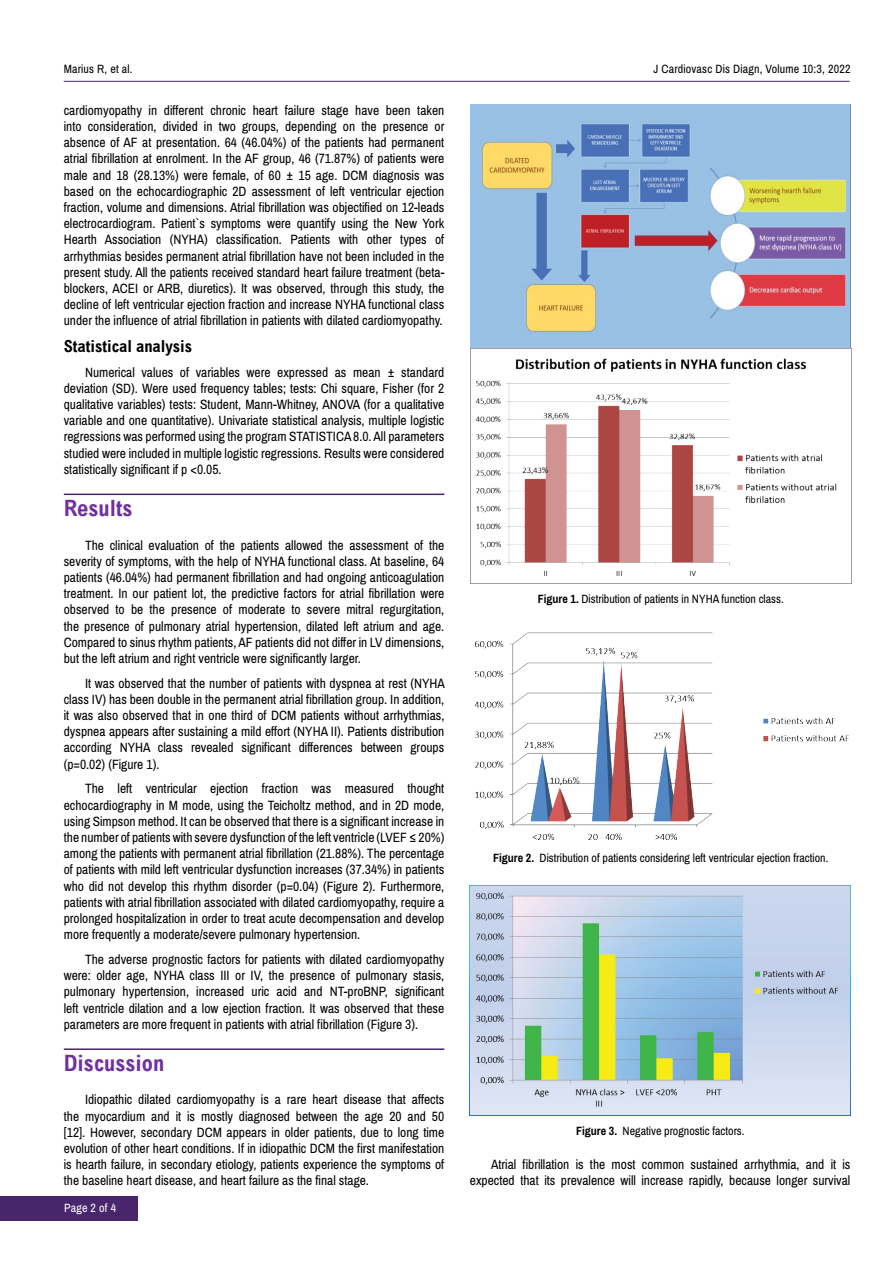
<style>
.page{position:relative;width:893px;height:1263px;background:#fff}
.page>*{position:absolute;margin:0;border:0;box-sizing:border-box;transform-origin:0 0}
.t1{font:700 condensed 22.5px "Arial";color:#7030a0}
.t2{font:700 condensed 16.5px "Arial";color:#000}
.t3{font:13.5px/16.2px "Archivo Narrow";color:#000;text-align:justify}
.t4{font:12px "Archivo Narrow";color:#000}
.t5{font:12px "Archivo Narrow";letter-spacing:.015em;color:#fff}
.s1{font-weight:700}
</style>
<div class="page">
<hr style="left:64px;top:81px;width:786px;height:1px;background:#49266c">
<div style="left:0;top:1196px;width:137px;height:24px;background:#49266c"></div>
<hr style="left:64px;top:494px;width:380px;height:1px;background:#49266c">
<hr style="left:64px;top:1048px;width:380px;height:2px;background:#49266c">
<img style="left:471px;top:105px;width:380px;height:471px">
<img style="left:474px;top:632px;width:375px;height:208px">
<img style="left:470px;top:886px;width:381px;height:230px">
<p class="t4" style="left:64px;top:61px;width:70px">Marius R, et al.</p>
<p class="t4" style="left:653px;top:61px;width:198px">J Cardiovasc Dis Diagn, Volume 10:3, 2022</p>
<p class="t3" style="left:64px;top:102px;width:382px">cardiomyopathy in different chronic heart failure stage have been taken into consideration, divided in two groups, depending on the presence or absence of AF at presentation. 64 (46.04%) of the patients had permanent atrial fibrillation at enrolment. In the AF group, 46 (71.87%) of patients were male and 18 (28.13%) were female, of 60 ± 15 age. DCM diagnosis was based on the echocardiographic 2D assessment of left ventricular ejection fraction, volume and dimensions. Atrial fibrillation was objectified on 12-leads electrocardiogram. Patient`s symptoms were quantify using the New York Hearth Association (NYHA) classification. Patients with other types of arrhythmias besides permanent atrial fibrillation have not been included in the present study. All the patients received standard heart failure treatment (beta&shy;blockers, ACEI or ARB, diuretics). It was observed, through this study, the decline of left ventricular ejection fraction and increase NYHA functional class under the influence of atrial fibrillation in patients with dilated cardiomyopathy.</p>
<p class="t2" style="left:64px;top:337px;width:130px">Statistical analysis</p>
<p class="t3" style="left:64px;top:364px;width:382px;text-indent:21px">Numerical values of variables were expressed as mean ± standard deviation (SD). Were used frequency tables; tests: Chi square, Fisher (for 2 qualitative variables) tests: Student, Mann-Whitney, ANOVA (for a qualitative variable and one quantitative). Univariate statistical analysis, multiple logistic regressions was performed using the program STATISTICA 8.0. All parameters studied were included in multiple logistic regressions. Results were considered statistically significant if p &lt;0.05.</p>
<h1 class="t1" style="left:64px;top:496px;width:70px">Results</h1>
<p class="t3" style="left:64px;top:537px;width:382px;text-indent:21px">The clinical evaluation of the patients allowed the assessment of the severity of symptoms, with the help of NYHA functional class. At baseline, 64 patients (46.04%) had permanent fibrillation and had ongoing anticoagulation treatment. In our patient lot, the predictive factors for atrial fibrillation were observed to be the presence of moderate to severe mitral regurgitation, the presence of pulmonary atrial hypertension, dilated left atrium and age.<br>Compared to sinus rhythm patients, AF patients did not differ in LV dimensions, but the left atrium and right ventricle were significantly larger.</p>
<p class="t3" style="left:64px;top:675px;width:383px;text-indent:21px">It was observed that the number of patients with dyspnea at rest (NYHA class IV) has been double in the permanent atrial fibrillation group. In addition, it was also observed that in one third of DCM patients without arrhythmias, dyspnea appears after sustaining a mild effort (NYHA II). Patients distribution according NYHA class revealed significant differences between groups (p=0.02) (Figure 1).</p>
<p class="t3" style="left:64px;top:781px;width:382px;text-indent:21px">The left ventricular ejection fraction was measured thought echocardiography in M mode, using the Teicholtz method, and in 2D mode, using Simpson method. It can be observed that there is a significant increase in the number of patients with severe dysfunction of the left ventricle (LVEF ≤ 20%) among the patients with permanent atrial fibrillation (21.88%). The percentage of patients with mild left ventricular dysfunction increases (37.34%) in patients who did not develop this rhythm disorder (p=0.04) (Figure 2). Furthermore, patients with atrial fibrillation associated with dilated cardiomyopathy, require a prolonged hospitalization in order to treat acute decompensation and develop more frequently a moderate/severe pulmonary hypertension.</p>
<p class="t3" style="left:64px;top:951px;width:382px;text-indent:21px">The adverse prognostic factors for patients with dilated cardiomyopathy were: older age, NYHA class III or IV, the presence of pulmonary stasis, pulmonary hypertension, increased uric acid and NT-proBNP, significant left ventricle dilation and a low ejection fraction. It was observed that these parameters are more frequent in patients with atrial fibrillation (Figure 3).</p>
<h1 class="t1" style="left:64px;top:1051px;width:102px">Discussion</h1>
<p class="t3" style="left:64px;top:1092px;width:382px;text-indent:21px">Idiopathic dilated cardiomyopathy is a rare heart disease that affects the myocardium and it is mostly diagnosed between the age 20 and 50 [12]. However, secondary DCM appears in older patients, due to long time evolution of other heart conditions. If in idiopathic DCM the first manifestation is hearth failure, in secondary etiology, patients experience the symptoms of the baseline heart disease, and heart failure as the final stage.</p>
<p class="t5" style="left:64px;top:1201px;width:54px">Page 2 of 4</p>
<p class="t4" style="left:538px;top:591px;width:248px"><span class="s1">Figure 1.</span> Distribution of patients in NYHA function class.</p>
<p class="t4" style="left:493px;top:851px;width:337px"><span class="s1">Figure 2.</span> Distribution of patients considering left ventricular ejection fraction.</p>
<p class="t4" style="left:576px;top:1124px;width:170px"><span class="s1">Figure 3.</span> Negative prognostic factors.</p>
<p class="t3" style="left:470px;top:1156px;width:382px;text-align:right">Atrial fibrillation is the most common sustained arrhythmia, and it is expected that its prevalence will increase rapidly, because longer survival</p>
</div>
